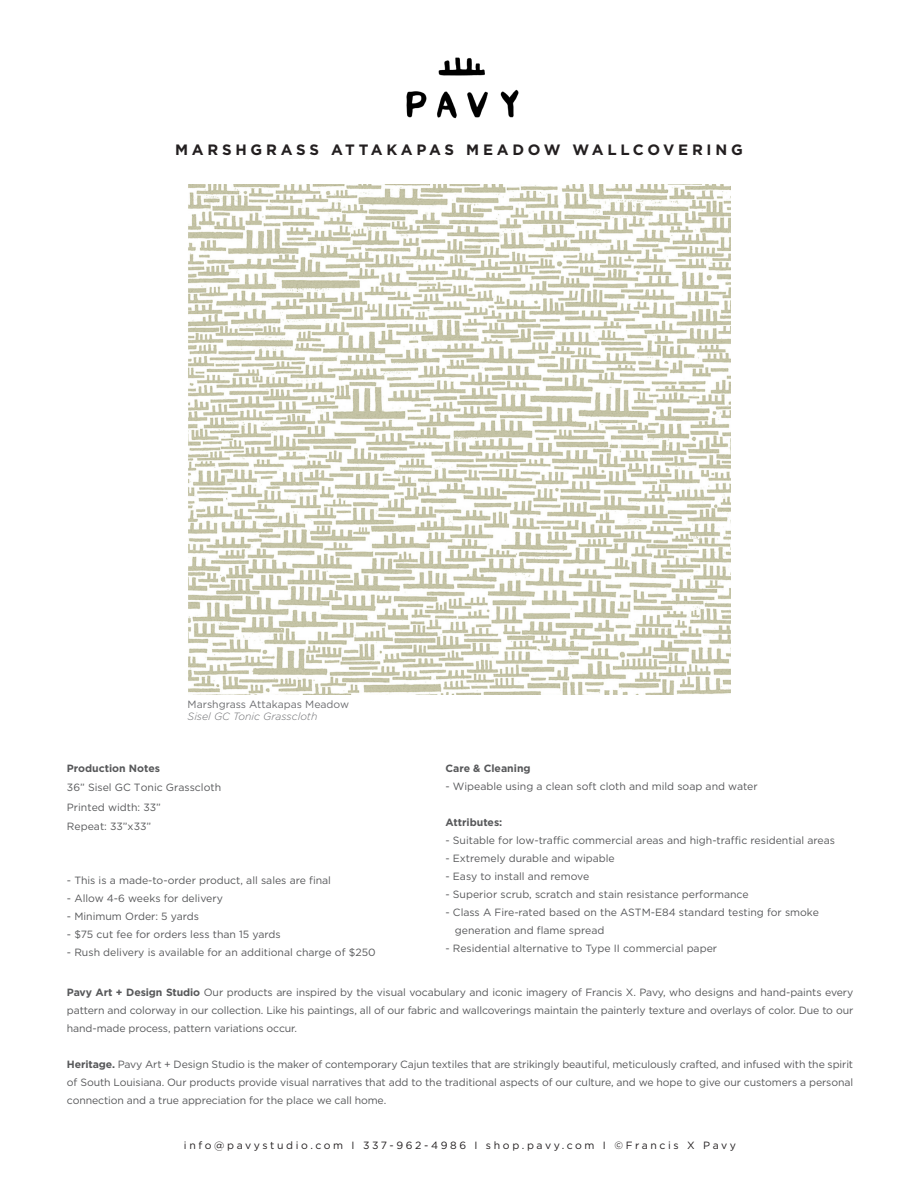
<style>
.page{position:relative;width:918px;height:1188px;background:#fff}
.page>*{position:absolute;margin:0;border:0;box-sizing:border-box;transform-origin:0 0}
.t1{font:700 15px "Gotham";letter-spacing:.25em;color:#231f20}
.t2{font:10.5px/18px "Gotham";color:#57585a;text-align:justify}
.t3{font:10.5px "Gotham";letter-spacing:.25em;color:#231f20}
.t4{font:700 10.5px "Gotham";color:#57585a}
.t5{font:10.5px "Gotham";color:#6c6d70}
.t6{font:italic 300 10.5px "Gotham";color:#6c6d70}
.s1{font-weight:700}
</style>
<div class="page">
<img style="left:406px;top:57px;width:113px;height:62px">
<img style="left:188px;top:185px;width:542px;height:509px">
<p class="t1" style="left:175px;top:141px;width:569px">MARSHGRASS ATTAKAPAS MEADOW WALLCOVERING</p>
<p class="t5" style="left:188px;top:698px;width:163px">Marshgrass Attakapas Meadow</p>
<p class="t6" style="left:188px;top:711px;width:131px">Sisel GC Tonic Grasscloth</p>
<p class="t4" style="left:67px;top:762px;width:95px">Production Notes</p>
<p class="t2" style="left:67px;top:779px;width:156px">36” Sisel GC Tonic Grasscloth</p>
<p class="t2" style="left:67px;top:798px;width:95px">Printed width: 33”</p>
<p class="t2" style="left:67px;top:818px;width:86px">Repeat: 33”x33”</p>
<p class="t2" style="left:67px;top:872px;width:266px">- This is a made-to-order product, all sales are final</p>
<p class="t2" style="left:67px;top:890px;width:157px">- Allow 4-6 weeks for delivery</p>
<p class="t2" style="left:67px;top:908px;width:134px">- Minimum Order: 5 yards</p>
<p class="t2" style="left:67px;top:926px;width:215px">- $75 cut fee for orders less than 15 yards</p>
<p class="t2" style="left:67px;top:944px;width:310px">- Rush delivery is available for an additional charge of $250</p>
<p class="t4" style="left:446px;top:762px;width:87px">Care &amp; Cleaning</p>
<p class="t2" style="left:446px;top:777px;width:314px">- Wipeable using a clean soft cloth and mild soap and water</p>
<p class="t4" style="left:446px;top:816px;width:58px">Attributes:</p>
<p class="t2" style="left:446px;top:831px;width:391px">- Suitable for low-traffic commercial areas and high-traffic residential areas</p>
<p class="t2" style="left:446px;top:849px;width:171px">- Extremely durable and wipable</p>
<p class="t2" style="left:446px;top:867px;width:145px">- Easy to install and remove</p>
<p class="t2" style="left:446px;top:885px;width:305px">- Superior scrub, scratch and stain resistance performance</p>
<p class="t2" style="left:446px;top:903px;width:375px">- Class A Fire-rated based on the ASTM-E84 standard testing for smoke</p>
<p class="t2" style="left:455px;top:921px;width:151px">generation and flame spread</p>
<p class="t2" style="left:446px;top:939px;width:273px">- Residential alternative to Type II commercial paper</p>
<p class="t2" style="left:67px;top:983px;width:788px"><span class="s1">Pavy Art + Design Studio</span> Our products are inspired by the visual vocabulary and iconic imagery of Francis X. Pavy, who designs and hand-paints every pattern and colorway in our collection. Like his paintings, all of our fabric and wallcoverings maintain the painterly texture and overlays of color. Due to our hand-made process, pattern variations occur.</p>
<p class="t2" style="left:67px;top:1055px;width:788px"><span class="s1">Heritage.</span> Pavy Art + Design Studio is the maker of contemporary Cajun textiles that are strikingly beautiful, meticulously crafted, and infused with the spirit of South Louisiana. Our products provide visual narratives that add to the traditional aspects of our culture, and we hope to give our customers a personal connection and a true appreciation for the place we call home.</p>
<p class="t3" style="left:184px;top:1139px;width:554px">info@pavystudio.com I 337-962-4986 I shop.pavy.com I ©Francis X Pavy</p>
</div>
